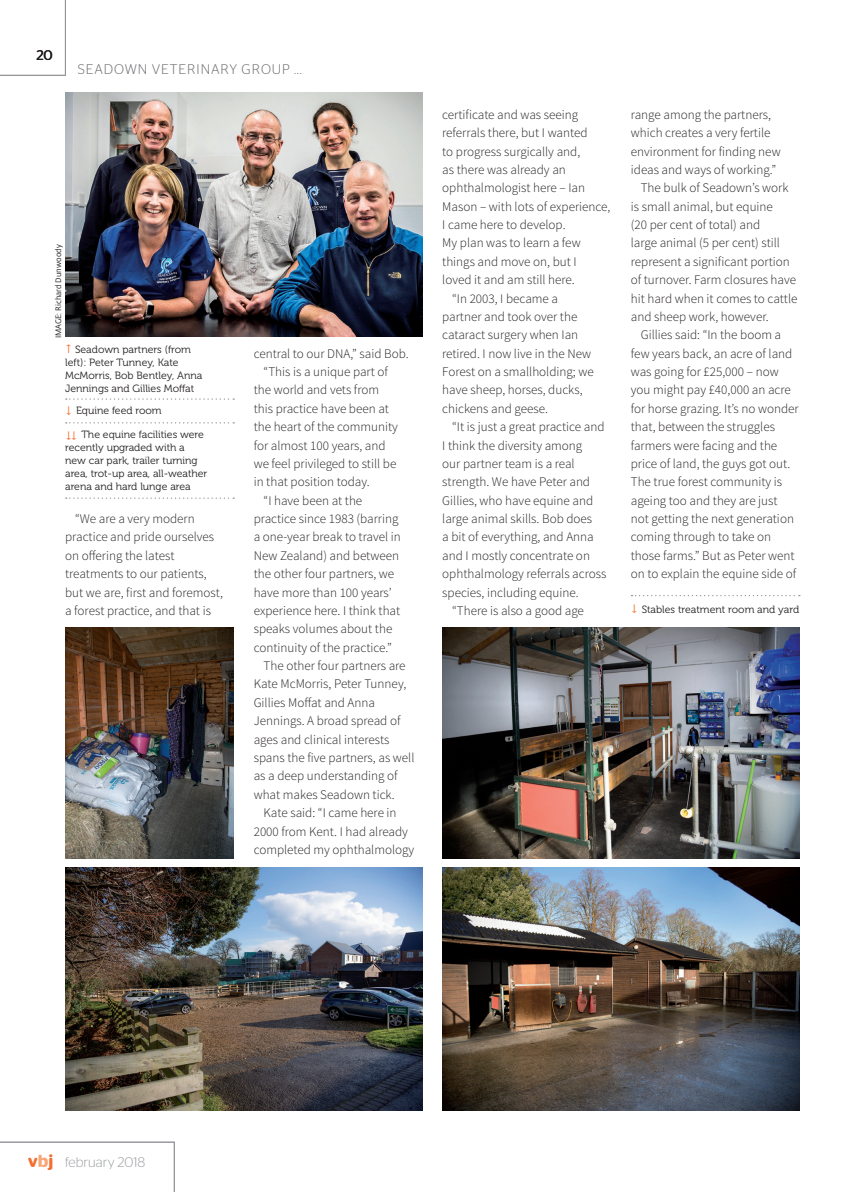
<style>
.page{position:relative;width:844px;height:1192px;background:#fff}
.page>*{position:absolute;margin:0;border:0;box-sizing:border-box;transform-origin:0 0}
.t1{font:300 14px "Stag Sans Round";letter-spacing:.07em;color:#6c6d70}
.t2{font:300 14px "Stag Sans Round";color:#9d9fa2}
.t3{font:14px "Stag Sans Round";color:#231f20}
.t4{font:300 13.12px/18.4px "Source Sans Pro";color:#231f20}
.t5{font:10.5px/13.1px "Museo 300";color:#231f20}
.t6{font:7.88px "Tipperarye Text";color:#231f20}
.s1{color:#f36e31}
.s2{font-weight:600;font-size:17.5px;color:#f36e31}
.s3{font-weight:600;font-size:17.5px;color:#f8a577}
</style>
<div class="page">
<img style="left:442px;top:868px;width:357px;height:242px">
<img style="left:65px;top:93px;width:357px;height:244px">
<svg style="left:66px;top:398px;width:168px;height:2px"></svg>
<svg style="left:66px;top:422px;width:168px;height:1px"></svg>
<svg style="left:66px;top:497px;width:168px;height:2px"></svg>
<img style="left:65px;top:867px;width:358px;height:244px">
<img style="left:442px;top:627px;width:357px;height:232px">
<svg style="left:631px;top:595px;width:169px;height:1px"></svg>
<img style="left:65px;top:627px;width:169px;height:232px">
<svg style="left:0;top:0;width:66px;height:76px"></svg>
<svg style="left:0;top:1142px;width:174px;height:50px"></svg>
<p class="t3" style="left:36px;top:47px;width:18px">20</p>
<p class="t1" style="left:78px;top:62px;width:225px">SEADOWN VETERINARY GROUP ...</p>
<p class="t6" style="left:54px;top:338px;width:95px;rotate:-90deg">IMAGE: Richard Dunwoody</p>
<p class="t5" style="left:65px;top:343px;width:139px"><sup>↑</sup> Seadown partners (from left): Peter Tunney, Kate<br>McMorris, Bob Bentley, Anna<br>Jennings and Gillies Moffat</p>
<p class="t5" style="left:65px;top:404px;width:98px"><sup>↓</sup> Equine feed room</p>
<p class="t5" style="left:65px;top:428px;width:144px"><span class="s1">↓↓</span> The equine facilities were recently upgraded with a new car park, trailer turning area, trot-up area, all-weather arena and hard lunge area</p>
<p class="t4" style="left:65px;top:510px;width:159px;text-indent:10px">“We are a very modern practice and pride ourselves on offering the latest treatments to our patients, but we are, first and foremost, a forest practice, and that is</p>
<p class="t4" style="left:254px;top:344px;width:156px">central to our DNA,” said Bob.</p>
<p class="t4" style="left:264px;top:363px;width:126px">“This is a unique part of</p>
<p class="t4" style="left:254px;top:381px;width:127px">the world and vets from</p>
<p class="t4" style="left:254px;top:399px;width:137px">this practice have been at</p>
<p class="t4" style="left:254px;top:418px;width:146px">the heart of the community</p>
<p class="t4" style="left:254px;top:436px;width:133px">for almost 100 years, and</p>
<p class="t4" style="left:254px;top:454px;width:144px">we feel privileged to still be</p>
<p class="t4" style="left:254px;top:473px;width:118px">in that position today.</p>
<p class="t4" style="left:264px;top:491px;width:100px">“I have been at the</p>
<p class="t4" style="left:254px;top:510px;width:146px">practice since 1983 (barring</p>
<p class="t4" style="left:254px;top:528px;width:149px">a one-year break to travel in</p>
<p class="t4" style="left:254px;top:546px;width:147px">New Zealand) and between</p>
<p class="t4" style="left:254px;top:565px;width:142px">the other four partners, we</p>
<p class="t4" style="left:254px;top:583px;width:140px">have more than 100 years’</p>
<p class="t4" style="left:254px;top:601px;width:148px">experience here. I think that</p>
<p class="t4" style="left:254px;top:620px;width:140px">speaks volumes about the</p>
<p class="t4" style="left:254px;top:638px;width:140px">continuity of the practice.”</p>
<p class="t4" style="left:264px;top:657px;width:143px">The other four partners are</p>
<p class="t4" style="left:254px;top:675px;width:154px">Kate McMorris, Peter Tunney,</p>
<p class="t4" style="left:254px;top:693px;width:123px">Gillies Moffat and Anna</p>
<p class="t4" style="left:254px;top:712px;width:148px">Jennings. A broad spread of</p>
<p class="t4" style="left:254px;top:730px;width:137px">ages and clinical interests</p>
<p class="t4" style="left:254px;top:748px;width:162px">spans the five partners, as well</p>
<p class="t4" style="left:254px;top:767px;width:145px">as a deep understanding of</p>
<p class="t4" style="left:254px;top:785px;width:143px">what makes Seadown tick.</p>
<p class="t4" style="left:264px;top:804px;width:134px">Kate said: “I came here in</p>
<p class="t4" style="left:254px;top:822px;width:156px">2000 from Kent. I had already</p>
<p class="t4" style="left:254px;top:840px;width:162px">completed my ophthalmology</p>
<p class="t4" style="left:442px;top:105px;width:137px">certificate and was seeing</p>
<p class="t4" style="left:442px;top:124px;width:147px">referrals there, but I wanted</p>
<p class="t4" style="left:442px;top:142px;width:139px">to progress surgically and,</p>
<p class="t4" style="left:442px;top:160px;width:125px">as there was already an</p>
<p class="t4" style="left:442px;top:179px;width:144px">ophthalmologist here – Ian</p>
<p class="t4" style="left:442px;top:197px;width:170px">Mason – with lots of experience,</p>
<p class="t4" style="left:442px;top:216px;width:125px">I came here to develop.</p>
<p class="t4" style="left:442px;top:234px;width:140px">My plan was to learn a few</p>
<p class="t4" style="left:442px;top:252px;width:136px">things and move on, but I</p>
<p class="t4" style="left:442px;top:271px;width:134px">loved it and am still here.</p>
<p class="t4" style="left:452px;top:289px;width:107px">“In 2003, I became a</p>
<p class="t4" style="left:442px;top:307px;width:137px">partner and took over the</p>
<p class="t4" style="left:442px;top:326px;width:137px">cataract surgery when Ian</p>
<p class="t4" style="left:442px;top:344px;width:150px">retired. I now live in the New</p>
<p class="t4" style="left:442px;top:363px;width:153px">Forest on a smallholding; we</p>
<p class="t4" style="left:442px;top:381px;width:142px">have sheep, horses, ducks,</p>
<p class="t4" style="left:442px;top:399px;width:107px">chickens and geese.</p>
<p class="t4" style="left:452px;top:418px;width:154px">“It is just a great practice and</p>
<p class="t4" style="left:442px;top:436px;width:142px">I think the diversity among</p>
<p class="t4" style="left:442px;top:454px;width:134px">our partner team is a real</p>
<p class="t4" style="left:442px;top:473px;width:149px">strength. We have Peter and</p>
<p class="t4" style="left:442px;top:491px;width:152px">Gillies, who have equine and</p>
<p class="t4" style="left:442px;top:510px;width:151px">large animal skills. Bob does</p>
<p class="t4" style="left:442px;top:528px;width:153px">a bit of everything, and Anna</p>
<p class="t4" style="left:442px;top:546px;width:149px">and I mostly concentrate on</p>
<p class="t4" style="left:442px;top:565px;width:166px">ophthalmology referrals across</p>
<p class="t4" style="left:442px;top:583px;width:138px">species, including equine.</p>
<p class="t4" style="left:452px;top:601px;width:133px">“There is also a good age</p>
<p class="t4" style="left:631px;top:105px;width:142px">range among the partners,</p>
<p class="t4" style="left:631px;top:124px;width:141px">which creates a very fertile</p>
<p class="t4" style="left:631px;top:142px;width:151px">environment for finding new</p>
<p class="t4" style="left:631px;top:160px;width:147px">ideas and ways of working.”</p>
<p class="t4" style="left:641px;top:179px;width:149px">The bulk of Seadown’s work</p>
<p class="t4" style="left:631px;top:197px;width:144px">is small animal, but equine</p>
<p class="t4" style="left:631px;top:216px;width:131px">(20 per cent of total) and</p>
<p class="t4" style="left:631px;top:234px;width:151px">large animal (5 per cent) still</p>
<p class="t4" style="left:631px;top:252px;width:160px">represent a significant portion</p>
<p class="t4" style="left:631px;top:271px;width:167px">of turnover. Farm closures have</p>
<p class="t4" style="left:631px;top:289px;width:168px">hit hard when it comes to cattle</p>
<p class="t4" style="left:631px;top:307px;width:139px">and sheep work, however.</p>
<p class="t4" style="left:641px;top:326px;width:142px">Gillies said: “In the boom a</p>
<p class="t4" style="left:631px;top:344px;width:163px">few years back, an acre of land</p>
<p class="t4" style="left:631px;top:363px;width:149px">was going for £25,000 – now</p>
<p class="t4" style="left:631px;top:381px;width:161px">you might pay £40,000 an acre</p>
<p class="t4" style="left:631px;top:399px;width:169px">for horse grazing. It’s no wonder</p>
<p class="t4" style="left:631px;top:418px;width:146px">that, between the struggles</p>
<p class="t4" style="left:631px;top:436px;width:148px">farmers were facing and the</p>
<p class="t4" style="left:631px;top:454px;width:161px">price of land, the guys got out.</p>
<p class="t4" style="left:631px;top:473px;width:153px">The true forest community is</p>
<p class="t4" style="left:631px;top:491px;width:148px">ageing too and they are just</p>
<p class="t4" style="left:631px;top:510px;width:165px">not getting the next generation</p>
<p class="t4" style="left:631px;top:528px;width:142px">coming through to take on</p>
<p class="t4" style="left:631px;top:546px;width:165px">those farms.” But as Peter went</p>
<p class="t4" style="left:631px;top:565px;width:167px">on to explain the equine side of</p>
<p class="t5" style="left:631px;top:603px;width:170px"><sup>↓</sup> Stables treatment room and yard</p>
<p class="t2" style="left:28px;top:1154px;width:119px"><span class="s2">v</span><span class="s3">b</span><span class="s2">j</span> february 2018</p>
</div>
